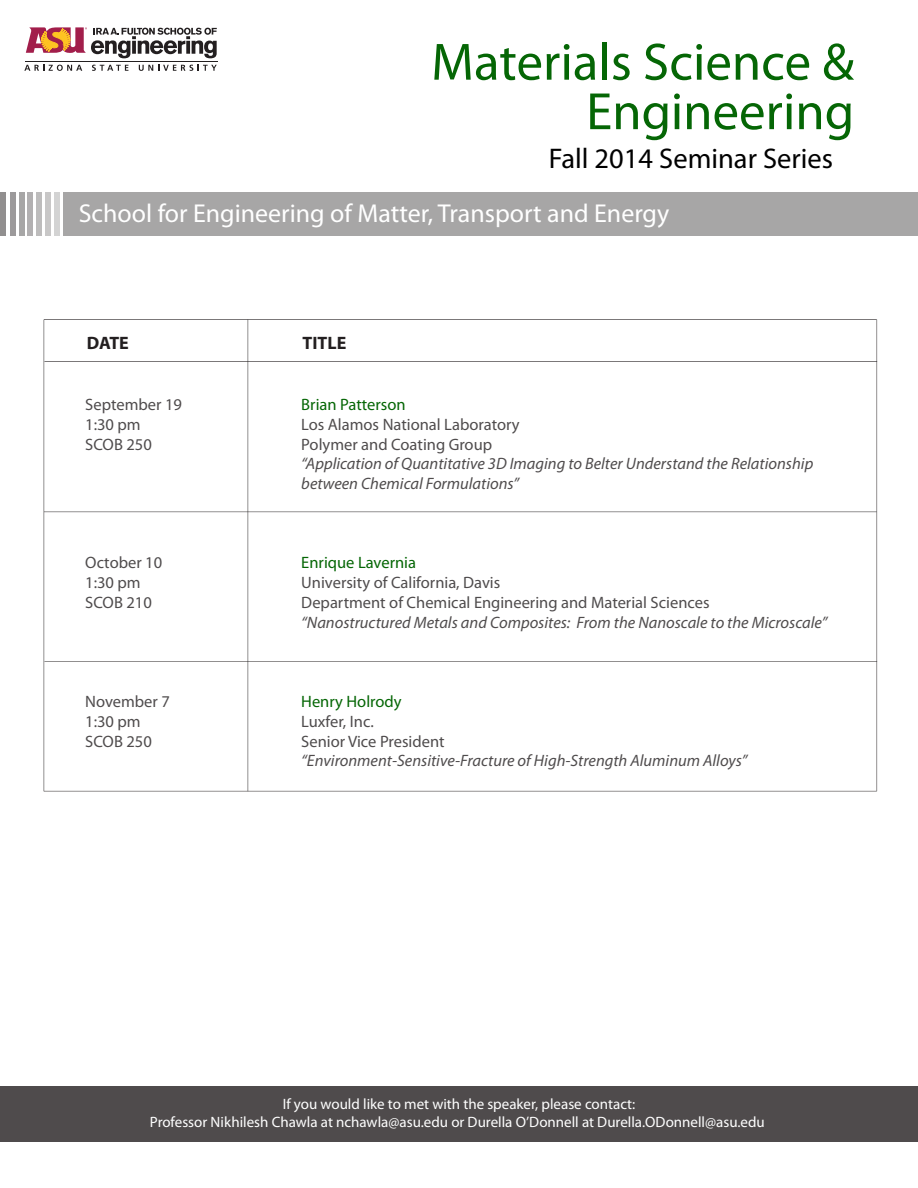
<style>
.page{position:relative;width:918px;height:1188px;background:#fff}
.page>*{position:absolute;margin:0;border:0;box-sizing:border-box;transform-origin:0 0}
.t1{font:52.8px/49.5px "Myriad Pro";color:#056605;text-align:right}
.t2{font:28.5px "Myriad Pro";color:#000}
.t3{font:25.95px "Myriad Pro";color:#fff}
.t4{font:700 18px "Myriad Pro";color:#231f20}
.t5{font:16.5px "Myriad Pro";color:rgb(35 31 32/.8)}
.t6{font:italic 16.5px/19.8px "Myriad Pro";color:rgb(35 31 32/.8)}
.t7{font:16.5px "Myriad Pro";color:#056605}
.t8{font:15px/18px "Myriad Pro";color:#fff;text-align:center}
</style>
<div class="page">
<div style="left:1px;top:1086px;width:917px;height:56px;background:#4f4b4c"></div>
<div style="left:64px;top:192px;width:854px;height:44px;background:#a7a6a6"></div>
<div style="left:28px;top:192px;width:5px;height:44px;background:#b2b0b1"></div>
<div style="left:54px;top:192px;width:6px;height:44px;background:#d3d3d3"></div>
<div style="left:45px;top:192px;width:6px;height:44px;background:#c8c7c7"></div>
<div style="left:36px;top:192px;width:6px;height:44px;background:#bdbcbc"></div>
<div style="left:19px;top:192px;width:5px;height:44px;background:#a7a6a6"></div>
<div style="left:10px;top:192px;width:5px;height:44px;background:#9c9a9b"></div>
<div style="left:1px;top:192px;width:5px;height:44px;background:#918f8f"></div>
<hr style="left:44px;top:511px;width:833px;height:1px;background:#231f20">
<hr style="left:44px;top:791px;width:833px;height:1px;background:#231f20">
<hr style="left:876px;top:320px;width:1px;height:471px;background:#231f20">
<hr style="left:44px;top:361px;width:833px;height:1px;background:#231f20">
<hr style="left:247px;top:320px;width:1px;height:471px;background:#231f20">
<hr style="left:43px;top:320px;width:1px;height:471px;background:#231f20">
<hr style="left:44px;top:319px;width:833px;height:1px;background:#231f20">
<svg style="left:24px;top:65px;width:58px;height:6px"></svg>
<svg style="left:92px;top:65px;width:36px;height:6px"></svg>
<svg style="left:139px;top:65px;width:78px;height:6px"></svg>
<hr style="left:25px;top:61px;width:192px;height:1px;background:#231f20">
<svg style="left:26px;top:27px;width:191px;height:31px"></svg>
<hr style="left:44px;top:661px;width:833px;height:1px;background:#231f20">
<h1 class="t1" style="left:431px;top:36px;width:424px">Materials Science &amp;<br>Engineering</h1>
<h2 class="t2" style="left:549px;top:141px;width:286px">Fall 2014 Seminar Series</h2>
<h3 class="t3" style="left:79px;top:197px;width:592px">School for Engineering of Matter, Transport and Energy</h3>
<p class="t4" style="left:87px;top:332px;width:44px">DATE</p>
<p class="t4" style="left:303px;top:332px;width:45px">TITLE</p>
<p class="t5" style="left:85px;top:394px;width:98px">September 19</p>
<p class="t7" style="left:301px;top:394px;width:106px">Brian Patterson</p>
<p class="t5" style="left:85px;top:414px;width:57px">1:30 pm</p>
<p class="t5" style="left:301px;top:414px;width:220px">Los Alamos National Laboratory</p>
<p class="t5" style="left:85px;top:434px;width:68px">SCOB 250</p>
<p class="t5" style="left:301px;top:434px;width:192px">Polymer and Coating Group</p>
<p class="t6" style="left:301px;top:454px;width:514px">“Application of Quantitative 3D Imaging to Belter Understand the Relationship between Chemical Formulations”</p>
<p class="t5" style="left:85px;top:553px;width:78px">October 10</p>
<p class="t7" style="left:301px;top:553px;width:116px">Enrique Lavernia</p>
<p class="t5" style="left:85px;top:572px;width:57px">1:30 pm</p>
<p class="t5" style="left:301px;top:572px;width:201px">University of California, Davis</p>
<p class="t5" style="left:85px;top:592px;width:68px">SCOB 210</p>
<p class="t5" style="left:301px;top:592px;width:410px">Department of Chemical Engineering and Material Sciences</p>
<p class="t6" style="left:301px;top:612px;width:528px">“Nanostructured Metals and Composites: From the Nanoscale to the Microscale”</p>
<p class="t5" style="left:85px;top:691px;width:86px">November 7</p>
<p class="t7" style="left:301px;top:691px;width:102px">Henry Holrody</p>
<p class="t5" style="left:85px;top:711px;width:57px">1:30 pm</p>
<p class="t5" style="left:301px;top:711px;width:74px">Luxfer, Inc.</p>
<p class="t5" style="left:85px;top:731px;width:68px">SCOB 250</p>
<p class="t5" style="left:301px;top:731px;width:145px">Senior Vice President</p>
<p class="t6" style="left:301px;top:751px;width:448px">“Environment-Sensitive-Fracture of High-Strength Aluminum Alloys”</p>
<p class="t8" style="left:150px;top:1094px;width:616px">If you would like to met with the speaker, please contact:<br>Professor Nikhilesh Chawla at nchawla@asu.edu or Durella O’Donnell at Durella.ODonnell@asu.edu</p>
</div>
